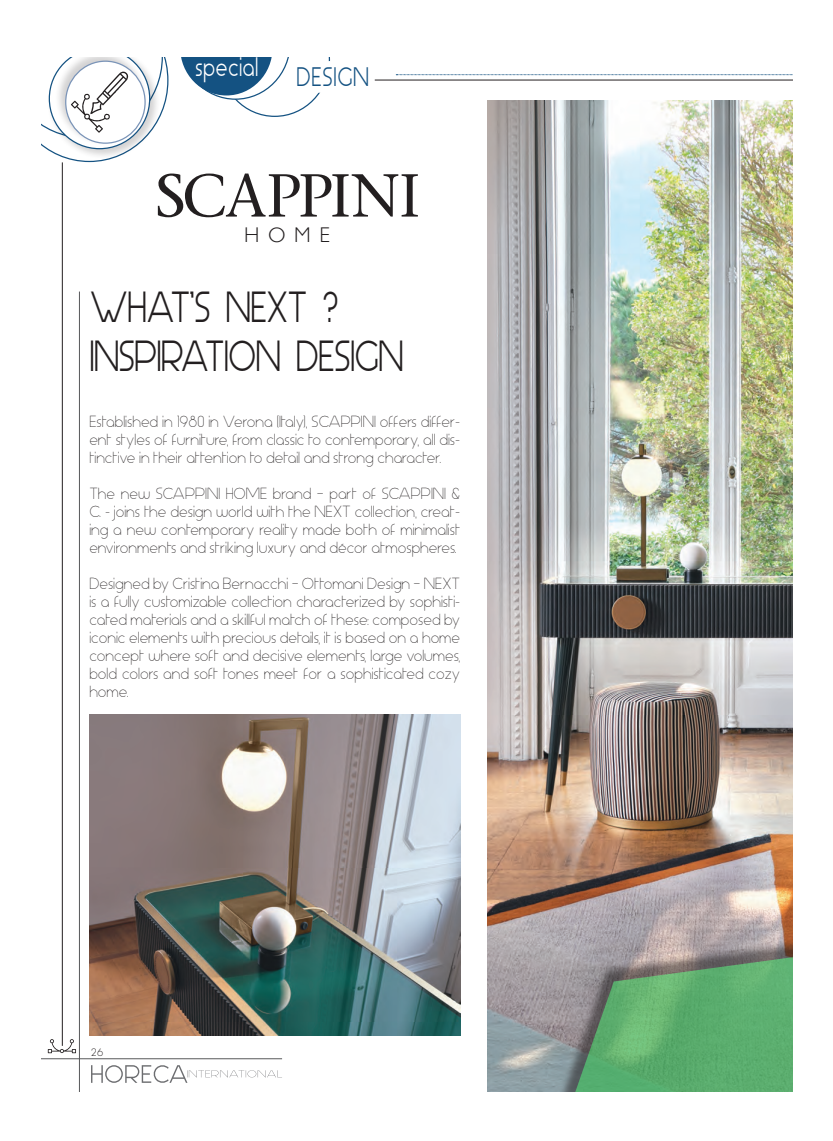
<style>
.page{position:relative;width:833px;height:1141px;background:#fff}
.page>*{position:absolute;margin:0;border:0;box-sizing:border-box;transform-origin:0 0}
.t1{font:60.38px "Stone Serif";letter-spacing:-.03em;color:#231f20}
.t2{font:700 40.62px/48.8px "Aspergit";letter-spacing:-.03em;color:#231f20;scale:.82 1}
.t3{font:700 25px "Aspergit";letter-spacing:.01em;color:#fff;scale:.82 1}
.t4{font:700 25px "Aspergit";letter-spacing:.03em;color:#145282;scale:.82 1}
.t5{font:300 21.25px "Gill Sans";color:#231f20}
.t6{font:15px/18px "Aspergit";color:#231f20;text-align:justify;scale:.96 1}
.t7{font:300 10px "Futura LT";color:#231f20}
</style>
<div class="page">
<img style="left:487px;top:101px;width:306px;height:990px">
<hr style="left:79px;top:291px;width:1px;height:823px;background:#57585a">
<div style="left:503px;top:822px;width:303px;height:292px;background:#231f20;opacity:.75"></div>
<svg style="left:515px;top:838px;width:278px;height:253px"></svg>
<hr style="left:27px;top:1058px;width:255px;height:1px;background:#57585a">
<svg style="left:91px;top:1065px;width:191px;height:18px"></svg>
<img style="left:89px;top:714px;width:371px;height:321px">
<svg style="left:396px;top:74px;width:397px;height:1px"></svg>
<hr style="left:374px;top:80px;width:432px;height:1px;background:#231f20">
<svg style="left:48px;top:1038px;width:28px;height:15px"></svg>
<hr style="left:62px;top:162px;width:1px;height:883px;background:#231f20">
<svg style="left:41px;top:57px;width:339px;height:105px"></svg>
<div style="left:0;top:1091px;width:832px;height:49px;background:#fff"></div>
<div style="left:793px;top:0;width:39px;height:1140px;background:#fff"></div>
<div style="left:0;top:0;width:40px;height:1140px;background:#fff"></div>
<h3 class="t3" style="left:195px;top:53px;width:79px">special</h3>
<h3 class="t4" style="left:296px;top:63px;width:90px">DESIGN</h3>
<h1 class="t1" style="left:155px;top:160px;width:266px">SCAPPINI</h1>
<h3 class="t5" style="left:244px;top:218px;width:87px">HOME</h3>
<h2 class="t2" style="left:89px;top:284px;width:385px">WHAT’S NEXT ?<br>INSPIRATION DESIGN</h2>
<p class="t6" style="left:89px;top:413px;width:387px">Established in 1980 in Verona (Italy), SCAPPINI offers differ&shy;ent styles of furniture, from classic to contemporary, all dis&shy;tinctive in their attention to detail and strong character.</p>
<p class="t6" style="left:89px;top:485px;width:387px">The new SCAPPINI HOME brand – part of SCAPPINI &amp; C. - joins the design world with the NEXT collection, creat&shy;ing a new contemporary reality made both of minimalist environments and striking luxury and décor atmospheres.</p>
<p class="t6" style="left:89px;top:575px;width:387px">Designed by Cristina Bernacchi – Ottomani Design – NEXT is a fully customizable collection characterized by sophisti&shy;cated materials and a skillful match of these: composed by iconic elements with precious details, it is based on a home concept where soft and decisive elements, large volumes, bold colors and soft tones meet for a sophisticated cozy home.</p>
<p class="t7" style="left:91px;top:1046px;width:14px">26</p>
</div>
